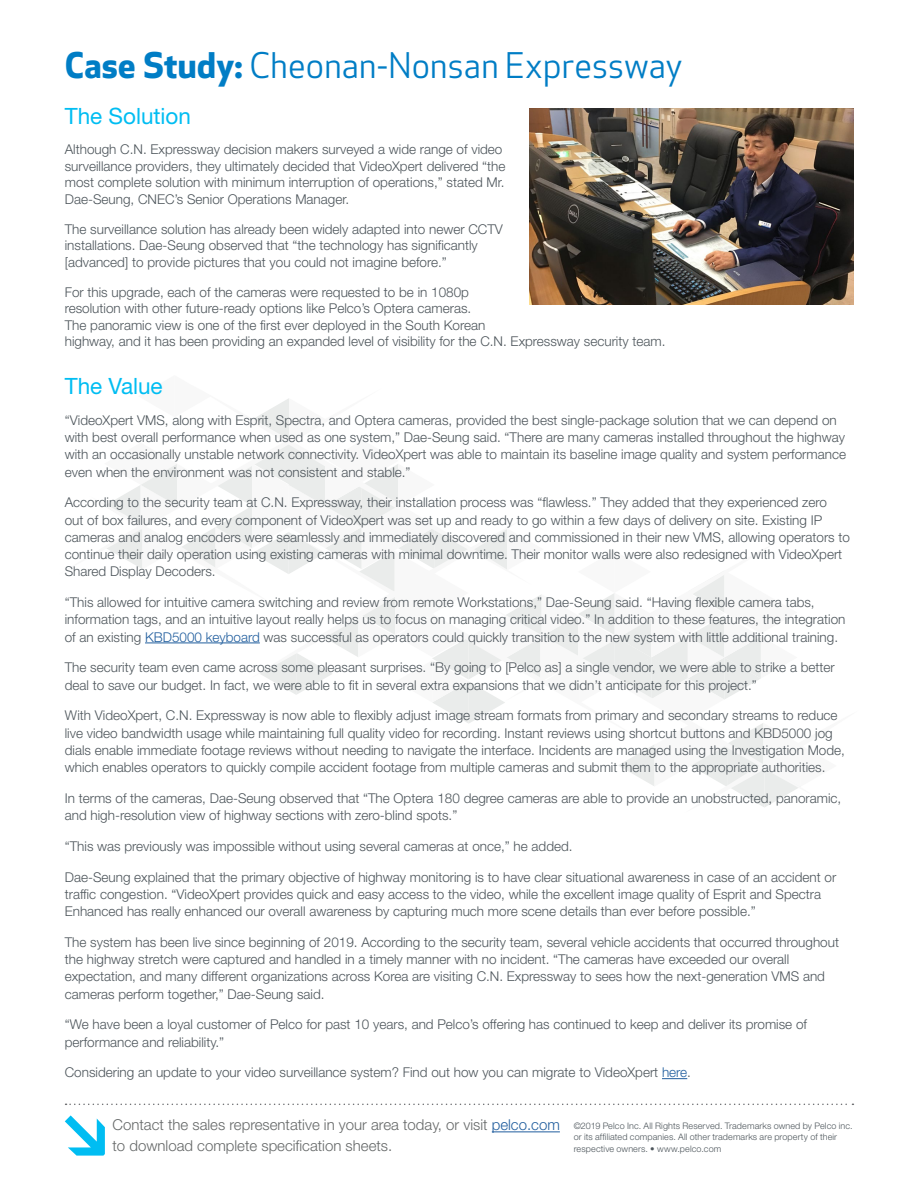
<style>
.page{position:relative;width:918px;height:1188px;background:#fff}
.page>*{position:absolute;margin:0;border:0;box-sizing:border-box;transform-origin:0 0}
.t1{font:34.5px "Apex New";letter-spacing:.005em;color:#007dc5}
.t2{font:22.5px "Helvetica Neue LT Std";color:#00bdf2}
.t3{font:300 15px/21px "Helvetica Neue LT Std";color:#656868}
.t4{font:300 13.5px/17.2px "Helvetica Neue LT Std";color:#4d555b}
.t5{font:300 9px/11.4px "Helvetica Neue LT Std";letter-spacing:.015em;color:#4d555b}
.s1{font-weight:700}
.s2{color:#215e9e}
</style>
<div class="page">
<hr style="left:492px;top:1132px;width:68px;height:1px;background:#215e9e">
<svg style="left:66px;top:1104px;width:787px;height:1px"></svg>
<svg style="left:65px;top:1115px;width:40px;height:41px"></svg>
<svg style="left:105px;top:398px;width:693px;height:409px"></svg>
<hr style="left:145px;top:643px;width:115px;height:1px;background:#215e9e">
<svg style="left:662px;top:1078px;width:25px;height:1px"></svg>
<img style="left:529px;top:108px;width:324px;height:197px">
<h1 class="t1" style="left:65px;top:43px;width:619px"><span class="s1">Case Study:</span> Cheonan-Nonsan Expressway</h1>
<h2 class="t2" style="left:65px;top:103px;width:128px">The Solution</h2>
<p class="t4" style="left:65px;top:141px;width:442px;line-height:16.5px">Although C.N. Expressway decision makers surveyed a wide range of video surveillance providers, they ultimately decided that VideoXpert delivered “the most complete solution with minimum interruption of operations,” stated Mr.<br>Dae-Seung, CNEC’s Senior Operations Manager.</p>
<p class="t4" style="left:65px;top:220px;width:440px;line-height:16.5px">The surveillance solution has already been widely adapted into newer CCTV installations. Dae-Seung observed that “the technology has significantly [advanced] to provide pictures that you could not imagine before.”</p>
<p class="t4" style="left:65px;top:283px;width:602px;line-height:16.5px">For this upgrade, each of the cameras were requested to be in 1080p<br>resolution with other future-ready options like Pelco’s Optera cameras.<br>The panoramic view is one of the first ever deployed in the South Korean<br>highway, and it has been providing an expanded level of visibility for the C.N. Expressway security team.</p>
<h2 class="t2" style="left:65px;top:373px;width:99px">The Value</h2>
<p class="t4" style="left:65px;top:411px;width:783px">“VideoXpert VMS, along with Esprit, Spectra, and Optera cameras, provided the best single-package solution that we can depend on with best overall performance when used as one system,” Dae-Seung said. “There are many cameras installed throughout the highway with an occasionally unstable network connectivity. VideoXpert was able to maintain its baseline image quality and system performance even when the environment was not consistent and stable.”</p>
<p class="t4" style="left:65px;top:494px;width:787px">According to the security team at C.N. Expressway, their installation process was “flawless.” They added that they experienced zero<br>out of box failures, and every component of VideoXpert was set up and ready to go within a few days of delivery on site. Existing IP cameras and analog encoders were seamlessly and immediately discovered and commissioned in their new VMS, allowing operators to continue their daily operation using existing cameras with minimal downtime. Their monitor walls were also redesigned with VideoXpert Shared Display Decoders.</p>
<p class="t4" style="left:65px;top:593px;width:782px">“This allowed for intuitive camera switching and review from remote Workstations,” Dae-Seung said. “Having flexible camera tabs, information tags, and an intuitive layout really helps us to focus on managing critical video.” In addition to these features, the integration of an existing <span class="s2">KBD5000 keyboard</span> was successful as operators could quickly transition to the new system with little additional training.</p>
<p class="t4" style="left:65px;top:659px;width:772px">The security team even came across some pleasant surprises. “By going to [Pelco as] a single vendor, we were able to strike a better deal to save our budget. In fact, we were able to fit in several extra expansions that we didn’t anticipate for this project.”</p>
<p class="t4" style="left:65px;top:707px;width:782px">With VideoXpert, C.N. Expressway is now able to flexibly adjust image stream formats from primary and secondary streams to reduce live video bandwidth usage while maintaining full quality video for recording. Instant reviews using shortcut buttons and KBD5000 jog dials enable immediate footage reviews without needing to navigate the interface. Incidents are managed using the Investigation Mode, which enables operators to quickly compile accident footage from multiple cameras and submit them to the appropriate authorities.</p>
<p class="t4" style="left:65px;top:789px;width:778px">In terms of the cameras, Dae-Seung observed that “The Optera 180 degree cameras are able to provide an unobstructed, panoramic, and high-resolution view of highway sections with zero-blind spots.”</p>
<p class="t4" style="left:65px;top:837px;width:509px">“This was previously was impossible without using several cameras at once,” he added.</p>
<p class="t4" style="left:65px;top:868px;width:773px">Dae-Seung explained that the primary objective of highway monitoring is to have clear situational awareness in case of an accident or traffic congestion. “VideoXpert provides quick and easy access to the video, while the excellent image quality of Esprit and Spectra<br>Enhanced has really enhanced our overall awareness by capturing much more scene details than ever before possible.”</p>
<p class="t4" style="left:65px;top:933px;width:776px">The system has been live since beginning of 2019. According to the security team, several vehicle accidents that occurred throughout the highway stretch were captured and handled in a timely manner with no incident. “The cameras have exceeded our overall expectation, and many different organizations across Korea are visiting C.N. Expressway to sees how the next-generation VMS and cameras perform together,” Dae-Seung said.</p>
<p class="t4" style="left:65px;top:1016px;width:744px">“We have been a loyal customer of Pelco for past 10 years, and Pelco’s offering has continued to keep and deliver its promise of performance and reliability.”</p>
<p class="t4" style="left:65px;top:1064px;width:628px">Considering an update to your video surveillance system? Find out how you can migrate to VideoXpert <span class="s2">here</span>.</p>
<p class="t3" style="left:113px;top:1114px;width:449px">Contact the sales representative in your area today, or visit <span class="s2">pelco.com </span>to download complete specification sheets.</p>
<p class="t5" style="left:574px;top:1120px;width:280px">©2019 Pelco Inc. All Rights Reserved. Trademarks owned by Pelco inc. or its affiliated companies. All other trademarks are property of their respective owners. • www.pelco.com</p>
</div>
